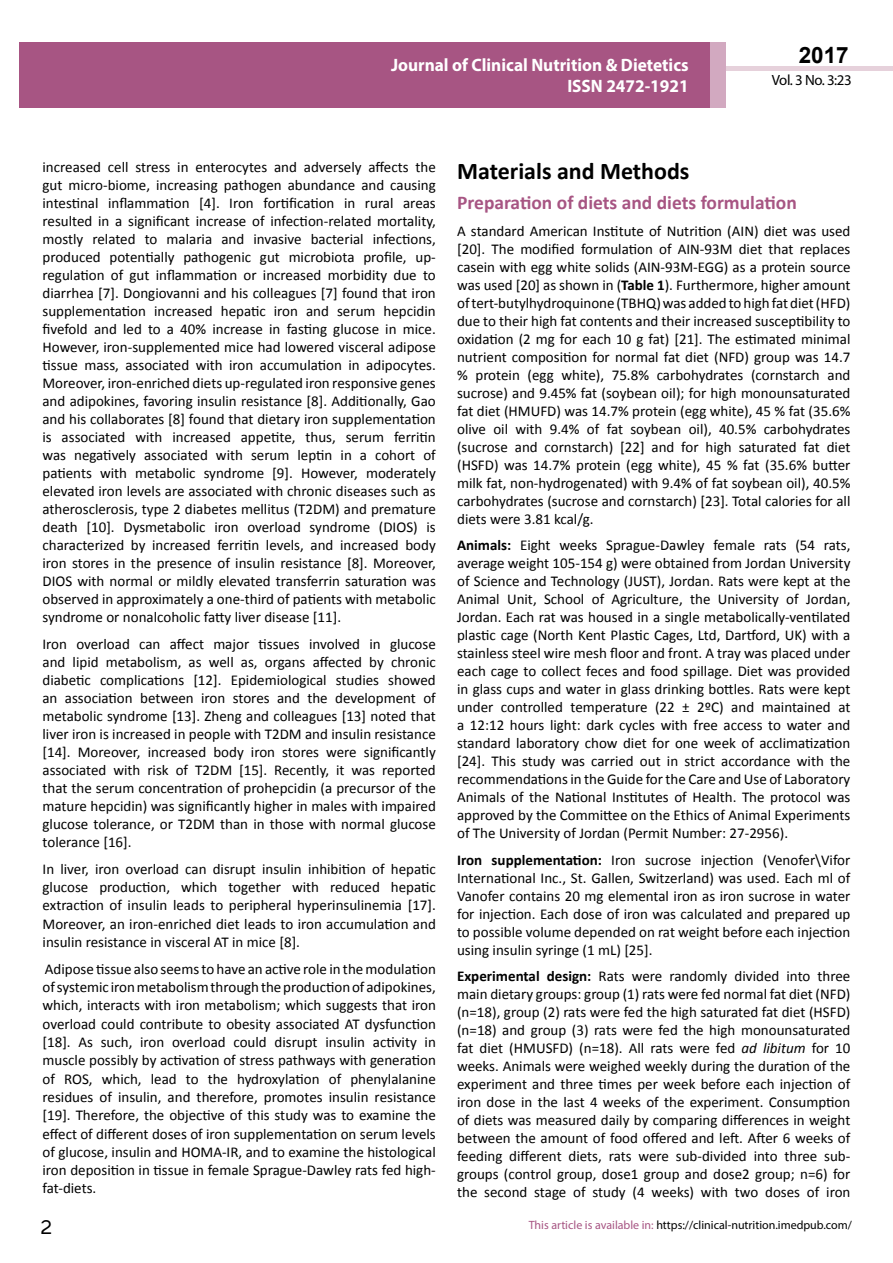
<style>
.page{position:relative;width:893px;height:1263px;background:#fff}
.page>*{position:absolute;margin:0;border:0;box-sizing:border-box;transform-origin:0 0}
.t1{font:25.5px "Tunga";color:#000}
.t2{font:700 24px "Calibri";color:#000}
.t3{font:700 22.5px "Arial";color:#000}
.t4{font:700 19.5px "Calibri";color:#a75583}
.t5{font:700 18px/21.6px "Myriad Pro";color:#fff;text-align:right;scale:.96 1}
.t6{font:15px/18px "Calibri";color:#000;text-align:justify}
.t7{font:14.85px "Myriad Pro";letter-spacing:-.03em;color:#000}
.t8{font:12px "Myriad Pro";color:#000}
.s1{font-weight:700}
.s2{font-style:italic}
.s3{color:#a75583}
</style>
<div class="page">
<div style="left:722px;top:66px;width:171px;height:5px;background:#e6d1db"></div>
<div style="left:19px;top:42px;width:706px;height:66px;background:#a75583"></div>
<div style="left:710px;top:42px;width:15px;height:66px;background:#d2a9c0"></div>
<p class="t5" style="left:391px;top:53px;width:311px">Journal of Clinical Nutrition &amp; Dietetics<br>ISSN 2472-1921</p>
<h3 class="t3" style="left:799px;top:40px;width:52px">2017</h3>
<p class="t7" style="left:772px;top:71px;width:81px">Vol. 3 No. 3:23</p>
<p class="t6" style="left:42px;top:158px;width:395px">increased cell stress in enterocytes and adversely affects the gut micro-biome, increasing pathogen abundance and causing intestinal inflammation [4]. Iron fortification in rural areas resulted in a significant increase of infection-related mortality, mostly related to malaria and invasive bacterial infections, produced potentially pathogenic gut microbiota profile, up&shy;regulation of gut inflammation or increased morbidity due to diarrhea [7]. Dongiovanni and his colleagues [7] found that iron supplementation increased hepatic iron and serum hepcidin fivefold and led to a 40% increase in fasting glucose in mice.<br>However, iron-supplemented mice had lowered visceral adipose tissue mass, associated with iron accumulation in adipocytes.<br>Moreover, iron-enriched diets up-regulated iron responsive genes and adipokines, favoring insulin resistance [8]. Additionally, Gao and his collaborates [8] found that dietary iron supplementation is associated with increased appetite, thus, serum ferritin was negatively associated with serum leptin in a cohort of patients with metabolic syndrome [9]. However, moderately elevated iron levels are associated with chronic diseases such as atherosclerosis, type 2 diabetes mellitus (T2DM) and premature death [10]. Dysmetabolic iron overload syndrome (DIOS) is characterized by increased ferritin levels, and increased body iron stores in the presence of insulin resistance [8]. Moreover, DIOS with normal or mildly elevated transferrin saturation was observed in approximately a one-third of patients with metabolic syndrome or nonalcoholic fatty liver disease [11].</p>
<p class="t6" style="left:42px;top:635px;width:395px">Iron overload can affect major tissues involved in glucose and lipid metabolism, as well as, organs affected by chronic diabetic complications [12]. Epidemiological studies showed an association between iron stores and the development of metabolic syndrome [13]. Zheng and colleagues [13] noted that liver iron is increased in people with T2DM and insulin resistance [14]. Moreover, increased body iron stores were significantly associated with risk of T2DM [15]. Recently, it was reported that the serum concentration of prohepcidin (a precursor of the mature hepcidin) was significantly higher in males with impaired glucose tolerance, or T2DM than in those with normal glucose tolerance [16].</p>
<p class="t6" style="left:43px;top:860px;width:395px">In liver, iron overload can disrupt insulin inhibition of hepatic glucose production, which together with reduced hepatic extraction of insulin leads to peripheral hyperinsulinemia [17].<br>Moreover, an iron-enriched diet leads to iron accumulation and insulin resistance in visceral AT in mice [8].</p>
<p class="t6" style="left:43px;top:960px;width:395px">Adipose tissue also seemsto have an active role in themodulation ofsystemic ironmetabolismthroughtheproductionof adipokines, which, interacts with iron metabolism; which suggests that iron overload could contribute to obesity associated AT dysfunction [18]. As such, iron overload could disrupt insulin activity in muscle possibly by activation of stress pathways with generation of ROS, which, lead to the hydroxylation of phenylalanine residues of insulin, and therefore, promotes insulin resistance [19]. Therefore, the objective of this study was to examine the effect of different doses of iron supplementation on serum levels of glucose, insulin and HOMA-IR, and to examine the histological iron deposition in tissue in female Sprague-Dawley rats fed high&shy;fat-diets.</p>
<h2 class="t2" style="left:457px;top:156px;width:234px">Materials and Methods</h2>
<h3 class="t4" style="left:457px;top:190px;width:341px">Preparation of diets and diets formulation</h3>
<p class="t6" style="left:457px;top:222px;width:395px">A standard American Institute of Nutrition (AIN) diet was used [20]. The modified formulation of AIN-93M diet that replaces casein with egg white solids (AIN-93M-EGG) as a protein source was used [20] as shown in (<span class="s1">Table 1</span>). Furthermore, higher amount oftert-butylhydroquinone (TBHQ)was added to high fat diet(HFD) due to their high fat contents and their increased susceptibility to oxidation (2 mg for each 10 g fat) [21]. The estimated minimal nutrient composition for normal fat diet (NFD) group was 14.7 % protein (egg white), 75.8% carbohydrates (cornstarch and sucrose) and 9.45% fat (soybean oil); for high monounsaturated fat diet (HMUFD) was 14.7% protein (egg white), 45 % fat (35.6% olive oil with 9.4% of fat soybean oil), 40.5% carbohydrates (sucrose and cornstarch) [22] and for high saturated fat diet (HSFD) was 14.7% protein (egg white), 45 % fat (35.6% butter milk fat, non-hydrogenated) with 9.4% of fat soybean oil), 40.5% carbohydrates (sucrose and cornstarch) [23]. Total calories for all diets were 3.81 kcal/g.</p>
<p class="t6" style="left:457px;top:536px;width:395px"><span class="s1">Animals:</span> Eight weeks Sprague-Dawley female rats (54 rats, average weight 105-154 g) were obtained from Jordan University of Science and Technology (JUST), Jordan. Rats were kept at the Animal Unit, School of Agriculture, the University of Jordan, Jordan. Each rat was housed in a single metabolically-ventilated plastic cage (North Kent Plastic Cages, Ltd, Dartford, UK) with a stainless steel wire mesh floor and front. A tray was placed under each cage to collect feces and food spillage. Diet was provided in glass cups and water in glass drinking bottles. Rats were kept under controlled temperature (22 ± 2ºC) and maintained at a 12:12 hours light: dark cycles with free access to water and standard laboratory chow diet for one week of acclimatization [24]. This study was carried out in strict accordance with the recommendations in the Guide for the Care and Use of Laboratory Animals of the National Institutes of Health. The protocol was approved by the Committee on the Ethics of Animal Experiments of The University of Jordan (Permit Number: 27-2956).</p>
<p class="t6" style="left:457px;top:851px;width:395px"><span class="s1">Iron supplementation:</span> Iron sucrose injection (Venofer\Vifor International Inc., St. Gallen, Switzerland) was used. Each ml of Vanofer contains 20 mg elemental iron as iron sucrose in water for injection. Each dose of iron was calculated and prepared up to possible volume depended on rat weight before each injection using insulin syringe (1 mL) [25].</p>
<p class="t6" style="left:457px;top:967px;width:395px"><span class="s1">Experimental design:</span> Rats were randomly divided into three main dietary groups: group (1) rats were fed normal fat diet (NFD) (n=18), group (2) rats were fed the high saturated fat diet (HSFD) (n=18) and group (3) rats were fed the high monounsaturated fat diet (HMUSFD) (n=18). All rats were fed <span class="s2">ad libitum</span> for 10 weeks. Animals were weighed weekly during the duration of the experiment and three times per week before each injection of iron dose in the last 4 weeks of the experiment. Consumption of diets was measured daily by comparing differences in weight between the amount of food offered and left. After 6 weeks of feeding different diets, rats were sub-divided into three sub&shy;groups (control group, dose1 group and dose2 group; n=6) for the second stage of study (4 weeks) with two doses of iron</p>
<h1 class="t1" style="left:41px;top:1210px;width:13px">2</h1>
<p class="t8" style="left:529px;top:1218px;width:325px"><span class="s3">This article is available in:</span> https://clinical-nutrition.imedpub.com/</p>
</div>
